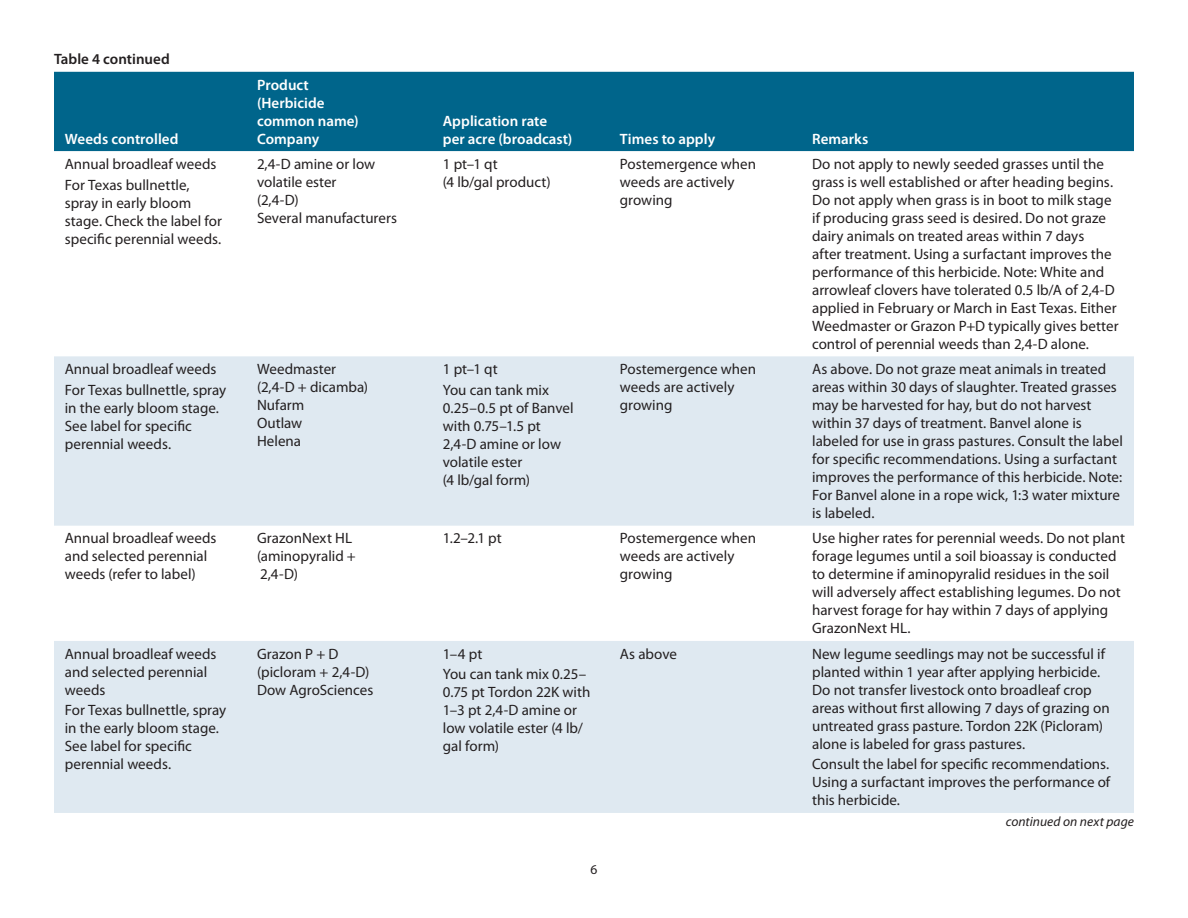
<style>
.page{position:relative;width:1188px;height:918px;background:#fff}
.page>*{position:absolute;margin:0;border:0;box-sizing:border-box;transform-origin:0 0}
.table_body{font:15px/18px "Myriad Pro";color:#231f20}
.table_body-2{font:600 15px/18px "Myriad Pro";color:#fff}
.table_body-3{font:600 15px "Myriad Pro";color:#231f20}
.t1{font:italic 13.5px "Myriad Pro";letter-spacing:.005em;color:#231f20}
.t2{font:13.5px "Myriad Pro";color:#231f20}
</style>
<div class="page">
<div style="left:54px;top:72px;width:1080px;height:79px;background:#00658b"></div>
<svg style="left:54px;top:356px;width:1080px;height:457px;fill:#dfe9f1"></svg>
<p class="table_body-3" style="left:54px;top:50px;width:117px">Table 4 continued</p>
<p class="table_body-2" style="left:65px;top:129px;width:115px">Weeds controlled</p>
<p class="table_body-2" style="left:257px;top:75px;width:103px">Product (Herbicide common name)<br>Company</p>
<p class="table_body-2" style="left:443px;top:111px;width:131px">Application rate per acre (broadcast)</p>
<p class="table_body-2" style="left:620px;top:129px;width:97px">Times to apply</p>
<p class="table_body-2" style="left:812px;top:129px;width:58px">Remarks</p>
<p class="table_body" style="left:65px;top:155px;width:153px">Annual broadleaf weeds</p>
<p class="table_body" style="left:65px;top:175px;width:159px">For Texas bullnettle, spray in early bloom stage. Check the label for specific perennial weeds.</p>
<p class="table_body" style="left:257px;top:155px;width:141px">2,4-D amine or low volatile ester<br>(2,4-D)<br>Several manufacturers</p>
<p class="table_body" style="left:443px;top:155px;width:109px">1 pt–1 qt<br>(4 lb/gal product)</p>
<p class="table_body" style="left:620px;top:155px;width:138px">Postemergence when weeds are actively growing</p>
<p class="table_body" style="left:812px;top:155px;width:308px">Do not apply to newly seeded grasses until the grass is well established or after heading begins.<br>Do not apply when grass is in boot to milk stage if producing grass seed is desired. Do not graze dairy animals on treated areas within 7 days<br>after treatment. Using a surfactant improves the performance of this herbicide. Note: White and arrowleaf clovers have tolerated 0.5 lb/A of 2,4-D applied in February or March in East Texas. Either Weedmaster or Grazon P+D typically gives better control of perennial weeds than 2,4-D alone.</p>
<p class="table_body" style="left:65px;top:360px;width:153px">Annual broadleaf weeds</p>
<p class="table_body" style="left:65px;top:381px;width:163px">For Texas bullnettle, spray in the early bloom stage.<br>See label for specific perennial weeds.</p>
<p class="table_body" style="left:257px;top:360px;width:113px">Weedmaster (2,4-D + dicamba)<br>Nufarm<br>Outlaw<br>Helena</p>
<p class="table_body" style="left:443px;top:360px;width:56px">1 pt–1 qt</p>
<p class="table_body" style="left:443px;top:381px;width:132px">You can tank mix<br>0.25–0.5 pt of Banvel with 0.75–1.5 pt<br>2,4-D amine or low volatile ester<br>(4 lb/gal form)</p>
<p class="table_body" style="left:620px;top:360px;width:138px">Postemergence when weeds are actively growing</p>
<p class="table_body" style="left:812px;top:360px;width:312px">As above. Do not graze meat animals in treated areas within 30 days of slaughter. Treated grasses may be harvested for hay, but do not harvest within 37 days of treatment. Banvel alone is labeled for use in grass pastures. Consult the label for specific recommendations. Using a surfactant improves the performance of this herbicide. Note:<br>For Banvel alone in a rope wick, 1:3 water mixture is labeled.</p>
<p class="table_body" style="left:65px;top:529px;width:153px">Annual broadleaf weeds and selected perennial weeds (refer to label)</p>
<p class="table_body" style="left:257px;top:529px;width:97px">GrazonNext HL</p>
<p class="table_body" style="left:257px;top:547px;width:100px">(aminopyralid +</p>
<p class="table_body" style="left:260px;top:565px;width:39px">2,4-D)</p>
<p class="table_body" style="left:443px;top:529px;width:60px">1.2–2.1 pt</p>
<p class="table_body" style="left:620px;top:529px;width:138px">Postemergence when weeds are actively growing</p>
<p class="table_body" style="left:812px;top:529px;width:314px">Use higher rates for perennial weeds. Do not plant forage legumes until a soil bioassay is conducted to determine if aminopyralid residues in the soil will adversely affect establishing legumes. Do not harvest forage for hay within 7 days of applying GrazonNext HL.</p>
<p class="table_body" style="left:65px;top:644px;width:153px">Annual broadleaf weeds and selected perennial weeds</p>
<p class="table_body" style="left:65px;top:701px;width:163px">For Texas bullnettle, spray in the early bloom stage.<br>See label for specific perennial weeds.</p>
<p class="table_body" style="left:257px;top:644px;width:83px">Grazon P + D</p>
<p class="table_body" style="left:257px;top:662px;width:114px">(picloram + 2,4-D)</p>
<p class="table_body" style="left:257px;top:680px;width:118px">Dow AgroSciences</p>
<p class="table_body" style="left:443px;top:644px;width:41px">1–4 pt</p>
<p class="table_body" style="left:443px;top:665px;width:149px">You can tank mix 0.25–<br>0.75 pt Tordon 22K with<br>1–3 pt 2,4-D amine or low volatile ester (4 lb/ gal form)</p>
<p class="table_body" style="left:620px;top:644px;width:58px">As above</p>
<p class="table_body" style="left:812px;top:644px;width:299px">New legume seedlings may not be successful if planted within 1 year after applying herbicide.<br>Do not transfer livestock onto broadleaf crop areas without first allowing 7 days of grazing on untreated grass pasture. Tordon 22K (Picloram) alone is labeled for grass pastures.</p>
<p class="table_body" style="left:812px;top:755px;width:300px">Consult the label for specific recommendations.<br>Using a surfactant improves the performance of this herbicide.</p>
<p class="t1" style="left:1006px;top:813px;width:130px">continued on next page</p>
<p class="t2" style="left:591px;top:861px;width:8px">6</p>
</div>
